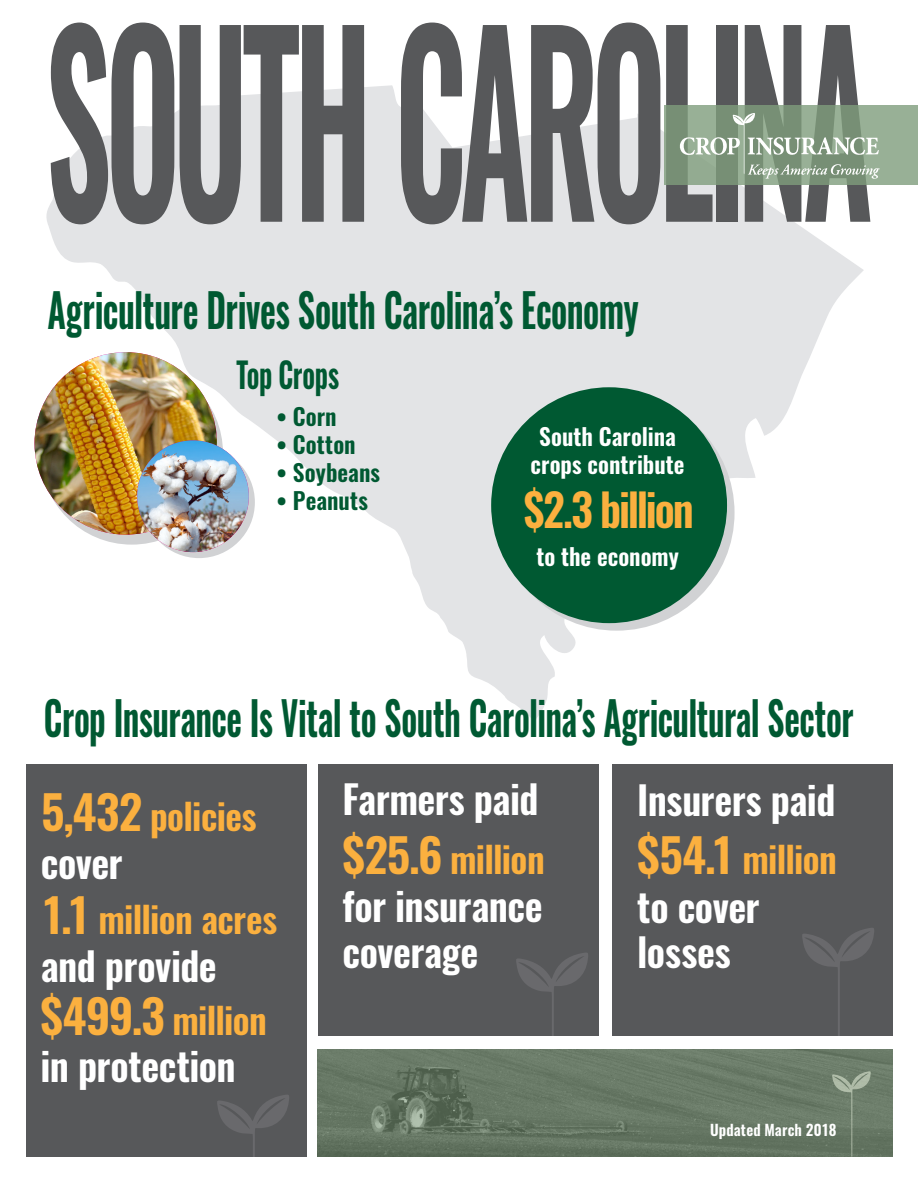
<style>
.page{position:relative;width:918px;height:1188px;background:#fff}
.page>*{position:absolute;margin:0;border:0;box-sizing:border-box;transform-origin:0 0}
.State{font:600 243px "Oswald";letter-spacing:-.05em;color:#57585a;scale:.54 1}
.Agriculture_Drives{font:600 46.5px "Oswald";letter-spacing:-.015em;color:#005932;scale:.73 1}
.Agriculture_Drives-2{font:600 46.5px "Oswald";letter-spacing:-.015em;color:#005932;scale:.74 1}
.t1{font:600 45px "Oswald";letter-spacing:-.05em;color:#fbb03f;scale:.95 1}
.t2{font:600 39px "Oswald";letter-spacing:-.015em;color:#fff}
.t3{font:600 36px "Oswald";letter-spacing:-.02em;color:#fbb03f}
.t4{font:600 35.1px "Oswald";letter-spacing:-.015em;color:#005932;scale:.77 1}
.t5{font:600 23.25px "Oswald";color:#fff}
.t6{font:600 23.25px "Oswald";letter-spacing:.005em;color:#005932}
.t7{font:600 15px "Oswald";letter-spacing:.005em;color:#fff}
.s1{font-size:46.5px}
</style>
<div class="page">
<svg style="left:46px;top:85px;width:818px;height:636px;fill:#e3e4e6"></svg>
<img style="left:318px;top:1050px;width:574px;height:107px">
<div style="left:40px;top:362px;width:183px;height:183px;background:#d1d2d4;border-radius:50%"></div>
<img style="left:34px;top:352px;width:183px;height:183px;border-radius:91px">
<div style="left:143px;top:446px;width:112px;height:112px;background:#d1d2d4;border-radius:50%"></div>
<img style="left:137px;top:440px;width:112px;height:112px;border-radius:56px">
<div style="left:499px;top:395px;width:236px;height:236px;background:#d1d2d4;border-radius:50%"></div>
<div style="left:491px;top:387px;width:236px;height:236px;background:#005932;border-radius:50%"></div>
<div style="left:26px;top:765px;width:281px;height:392px;background:#57585a"></div>
<svg style="left:217px;top:1095px;width:72px;height:62px"></svg>
<div style="left:318px;top:765px;width:281px;height:271px;background:#57585a"></div>
<svg style="left:516px;top:953px;width:72px;height:83px"></svg>
<div style="left:612px;top:765px;width:280px;height:271px;background:#57585a"></div>
<svg style="left:802px;top:928px;width:72px;height:108px"></svg>
<img style="left:832px;top:1071px;width:39px;height:86px">
<div style="left:664px;top:105px;width:254px;height:80px;background:#98b096"></div>
<svg style="left:680px;top:113px;width:200px;height:66px"></svg>
<p class="State" style="left:45px;top:-47px;width:1534px">SOUTH CAROLINA</p>
<p class="Agriculture_Drives-2" style="left:48px;top:278px;width:801px">Agriculture Drives South Carolina’s Economy</p>
<p class="t4" style="left:237px;top:350px;width:135px">Top Crops</p>
<p class="t6" style="left:277px;top:401px;width:62px">• Corn</p>
<p class="t6" style="left:277px;top:428px;width:81px">• Cotton</p>
<p class="t6" style="left:277px;top:456px;width:105px">• Soybeans</p>
<p class="t6" style="left:277px;top:484px;width:93px">• Peanuts</p>
<p class="t5" style="left:539px;top:421px;width:138px">South Carolina</p>
<p class="t5" style="left:531px;top:448px;width:156px">crops contribute</p>
<p class="t1" style="left:524px;top:478px;width:181px">$2.3 billion</p>
<p class="t5" style="left:536px;top:541px;width:144px">to the economy</p>
<p class="Agriculture_Drives" style="left:44px;top:686px;width:1110px">Crop Insurance Is Vital to South Carolina’s Agricultural Sector</p>
<p class="t3" style="left:41px;top:791px;width:217px"><span class="s1">5,432</span> policies</p>
<p class="t2" style="left:41px;top:836px;width:83px">cover</p>
<p class="t3" style="left:41px;top:895px;width:238px"><span class="s1">1.1</span> million acres</p>
<p class="t2" style="left:41px;top:939px;width:178px">and provide</p>
<p class="t3" style="left:40px;top:995px;width:228px"><span class="s1">$499.3</span> million</p>
<p class="t2" style="left:40px;top:1038px;width:197px">in protection</p>
<p class="t2" style="left:342px;top:772px;width:198px">Farmers paid</p>
<p class="t3" style="left:342px;top:835px;width:204px"><span class="s1">$25.6</span> million</p>
<p class="t2" style="left:342px;top:879px;width:202px">for insurance</p>
<p class="t2" style="left:342px;top:925px;width:137px">coverage</p>
<p class="t2" style="left:637px;top:773px;width:200px">Insurers paid</p>
<p class="t3" style="left:637px;top:835px;width:201px"><span class="s1">$54.1</span> million</p>
<p class="t2" style="left:637px;top:880px;width:124px">to cover</p>
<p class="t2" style="left:637px;top:925px;width:95px">losses</p>
<p class="t7" style="left:710px;top:1120px;width:128px">Updated March 2018</p>
</div>
